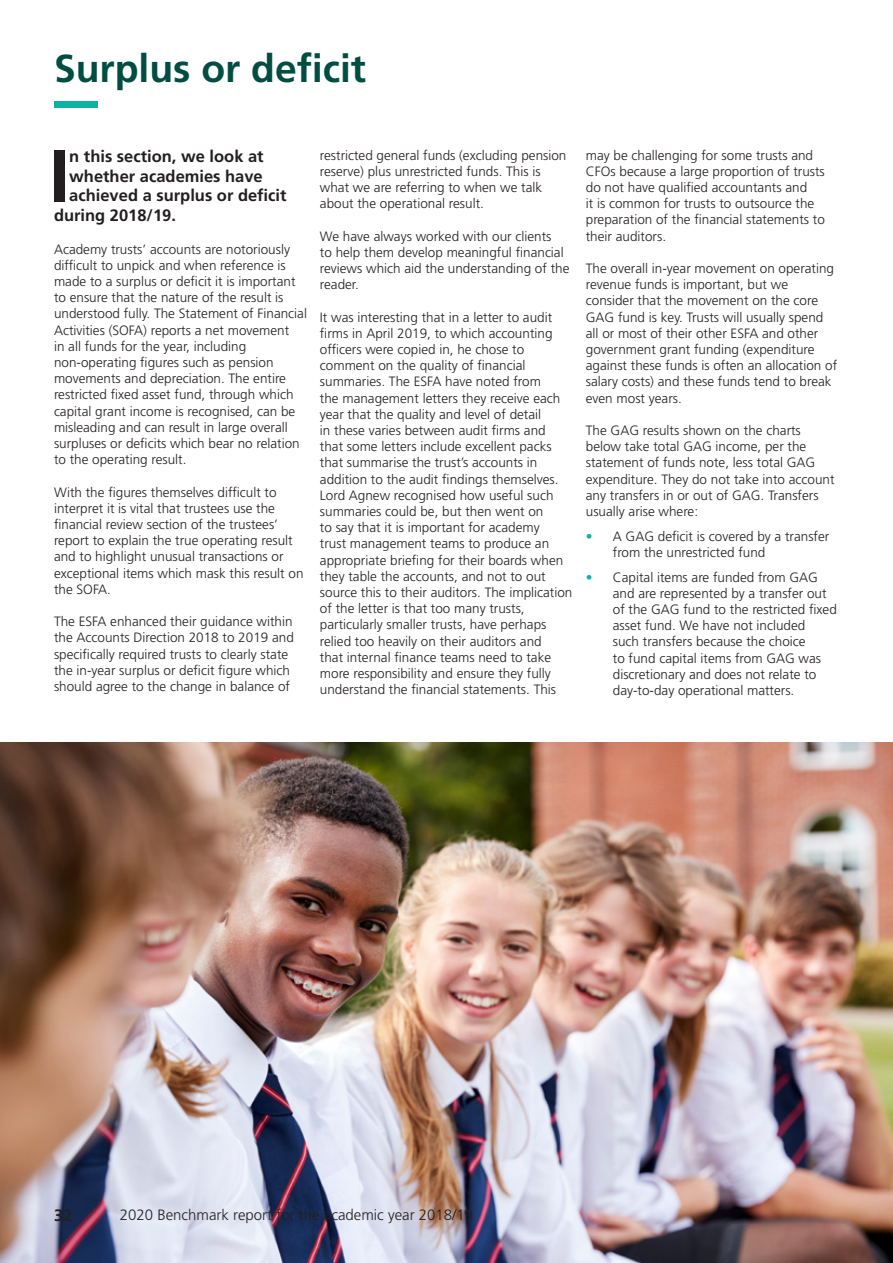
<style>
.page{position:relative;width:893px;height:1263px;background:#fff}
.page>*{position:absolute;margin:0;border:0;box-sizing:border-box;transform-origin:0 0}
.t1{font:700 73.2px "Frutiger LT Std";color:#231f20}
.t2{font:700 39px "Frutiger LT Std";color:#004d42}
.t3{font:700 16.5px "Frutiger LT Std";color:#231f20}
.t4{font:300 15px "Frutiger LT Std";color:#231f20}
.t5{font:300 13.5px/16.2px "Frutiger LT Std";color:#231f20}
.s1{color:#0cb2a4}
</style>
<div class="page">
<img style="left:0;top:742px;width:893px;height:521px">
<div style="left:54px;top:102px;width:43px;height:6px;background:#0db2a4"></div>
<p class="t2" style="left:54px;top:46px;width:314px">Surplus or deficit</p>
<p class="t1" style="left:49px;top:133px;width:22px">I</p>
<p class="t3" style="left:69px;top:146px;width:196px">n this section, we look at</p>
<p class="t3" style="left:69px;top:166px;width:195px">whether academies have</p>
<p class="t3" style="left:69px;top:186px;width:219px">achieved a surplus or deficit</p>
<p class="t3" style="left:54px;top:206px;width:123px">during 2018/19.</p>
<p class="t5" style="left:54px;top:241px;width:255px">Academy trusts’ accounts are notoriously difficult to unpick and when reference is made to a surplus or deficit it is important to ensure that the nature of the result is understood fully. The Statement of Financial Activities (SOFA) reports a net movement<br>in all funds for the year, including non-operating figures such as pension movements and depreciation. The entire restricted fixed asset fund, through which capital grant income is recognised, can be misleading and can result in large overall surpluses or deficits which bear no relation to the operating result.</p>
<p class="t5" style="left:54px;top:484px;width:251px">With the figures themselves difficult to interpret it is vital that trustees use the financial review section of the trustees’ report to explain the true operating result and to highlight unusual transactions or exceptional items which mask this result on the SOFA.</p>
<p class="t5" style="left:54px;top:614px;width:241px">The ESFA enhanced their guidance within the Accounts Direction 2018 to 2019 and specifically required trusts to clearly state the in-year surplus or deficit figure which should agree to the change in balance of</p>
<p class="t5" style="left:320px;top:147px;width:248px">restricted general funds (excluding pension reserve) plus unrestricted funds. This is what we are referring to when we talk about the operational result.</p>
<p class="t5" style="left:320px;top:228px;width:251px">We have always worked with our clients<br>to help them develop meaningful financial reviews which aid the understanding of the reader.</p>
<p class="t5" style="left:320px;top:309px;width:254px">It was interesting that in a letter to audit firms in April 2019, to which accounting officers were copied in, he chose to comment on the quality of financial summaries. The ESFA have noted from<br>the management letters they receive each year that the quality and level of detail<br>in these varies between audit firms and<br>that some letters include excellent packs that summarise the trust’s accounts in addition to the audit findings themselves.<br>Lord Agnew recognised how useful such summaries could be, but then went on<br>to say that it is important for academy<br>trust management teams to produce an appropriate briefing for their boards when they table the accounts, and not to out source this to their auditors. The implication of the letter is that too many trusts, particularly smaller trusts, have perhaps relied too heavily on their auditors and<br>that internal finance teams need to take more responsibility and ensure they fully understand the financial statements. This</p>
<p class="t5" style="left:586px;top:147px;width:241px">may be challenging for some trusts and CFOs because a large proportion of trusts do not have qualified accountants and<br>it is common for trusts to outsource the preparation of the financial statements to their auditors.</p>
<p class="t5" style="left:586px;top:260px;width:253px">The overall in-year movement on operating revenue funds is important, but we consider that the movement on the core GAG fund is key. Trusts will usually spend all or most of their other ESFA and other government grant funding (expenditure against these funds is often an allocation of salary costs) and these funds tend to break even most years.</p>
<p class="t5" style="left:586px;top:422px;width:250px">The GAG results shown on the charts below take total GAG income, per the statement of funds note, less total GAG expenditure. They do not take into account any transfers in or out of GAG. Transfers usually arise where:</p>
<p class="t5" style="left:613px;top:528px;width:218px;text-indent:-27px"><span class="s1">•</span> A GAG deficit is covered by a transfer from the unrestricted fund</p>
<p class="t5" style="left:613px;top:569px;width:226px;text-indent:-27px"><span class="s1">•</span> Capital items are funded from GAG and are represented by a transfer out of the GAG fund to the restricted fixed asset fund. We have not included<br>such transfers because the choice<br>to fund capital items from GAG was discretionary and does not relate to day-to-day operational matters.</p>
<p class="t3" style="left:54px;top:1206px;width:20px">32</p>
<p class="t4" style="left:120px;top:1207px;width:355px">2020 Benchmark report for the academic year 2018/19</p>
</div>
